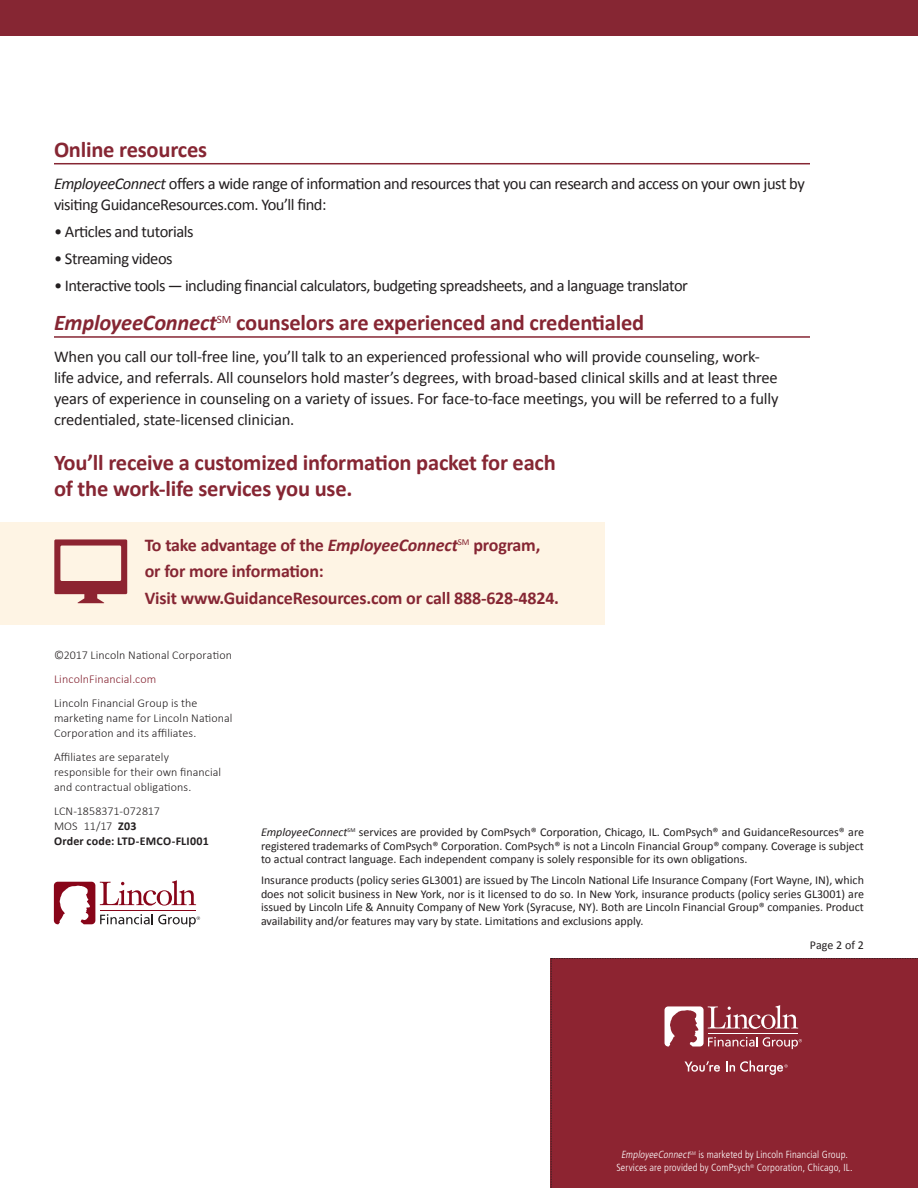
<style>
.page{position:relative;width:918px;height:1188px;background:#fff}
.page>*{position:absolute;margin:0;border:0;box-sizing:border-box;transform-origin:0 0}
.t1{font:700 22.5px/26.2px "Calibri";letter-spacing:-.01em;color:#862633}
.t2{font:700 18px/26.2px "Calibri";letter-spacing:-.01em;color:#862633}
.t3{font:16.5px/21px "Calibri";letter-spacing:-.02em;color:#231f20}
.Page_Numbers_Frutige{font:12px/13.5px "Calibri";color:#231f20;text-align:justify}
.Codes_Frutiger_Lt_Co{font:300 12px/15px "Calibri";letter-spacing:.01em;color:#231f20}
.Codes_Frutiger_Lt_Co-2{font:700 12px/15px "Calibri";letter-spacing:.015em;color:#231f20}
.Codes_Frutiger_Lt_Co-3{font:300 12px "Calibri";letter-spacing:.01em;color:#862633}
.t4{font:300 condensed 10.35px/12.9px "Frutiger LT Std";letter-spacing:.01em;color:#fff;text-align:center}
.s1{font-style:italic}
.s2{font-weight:300}
</style>
<div class="page">
<div style="left:551px;top:958px;width:367px;height:230px;background:#8d2431"></div>
<div style="left:0;top:0;width:918px;height:36px;background:#862633"></div>
<hr style="left:54px;top:163px;width:756px;height:1px;background:#862633">
<hr style="left:54px;top:336px;width:756px;height:2px;background:#862633">
<svg style="left:54px;top:880px;width:146px;height:47px"></svg>
<div style="left:0;top:522px;width:605px;height:102px;background:#fef4e4"></div>
<svg style="left:54px;top:539px;width:73px;height:64px"></svg>
<p class="t1" style="left:54px;top:136px;width:155px">Online resources</p>
<p class="t3" style="left:54px;top:173px;width:752px"><span class="s1">EmployeeConnect</span> offers a wide range of information and resources that you can research and access on your own just by visiting GuidanceResources.com. You’ll find:</p>
<p class="t3" style="left:54px;top:221px;width:141px">• Articles and tutorials</p>
<p class="t3" style="left:54px;top:248px;width:120px">• Streaming videos</p>
<p class="t3" style="left:54px;top:275px;width:635px">• Interactive tools — including financial calculators, budgeting spreadsheets, and a language translator</p>
<p class="t1" style="left:54px;top:310px;width:592px"><span class="s1">EmployeeConnect</span><sup>SM</sup> counselors are experienced and credentialed</p>
<p class="t3" style="left:54px;top:347px;width:726px">When you call our toll-free line, you’ll talk to an experienced professional who will provide counseling, work&shy;life advice, and referrals. All counselors hold master’s degrees, with broad-based clinical skills and at least three years of experience in counseling on a variety of issues. For face-to-face meetings, you will be referred to a fully credentialed, state-licensed clinician.</p>
<p class="t1" style="left:54px;top:449px;width:503px">You’ll receive a customized information packet for each of the work-life services you use.</p>
<p class="t2" style="left:145px;top:532px;width:416px">To take advantage of the <span class="s1">EmployeeConnect</span><sup>SM</sup> program, or for more information:<br>Visit www.GuidanceResources.com or call 888-628-4824.</p>
<p class="Codes_Frutiger_Lt_Co" style="left:54px;top:646px;width:180px">©2017 Lincoln National Corporation</p>
<p class="Codes_Frutiger_Lt_Co-3" style="left:54px;top:671px;width:104px">LincolnFinancial.com</p>
<p class="Codes_Frutiger_Lt_Co" style="left:54px;top:694px;width:180px">Lincoln Financial Group is the marketing name for Lincoln National<br>Corporation and its affiliates.</p>
<p class="Codes_Frutiger_Lt_Co" style="left:54px;top:748px;width:169px">Affiliates are separately responsible for their own financial and contractual obligations.</p>
<p class="Codes_Frutiger_Lt_Co-2" style="left:54px;top:803px;width:156px"><span class="s2">LCN-1858371-072817<br>MOS 11/17</span> Z03<br>Order code: LTD-EMCO-FLI001</p>
<p class="Page_Numbers_Frutige" style="left:261px;top:825px;width:605px"><span class="s1">EmployeeConnect</span><sup>SM</sup> services are provided by ComPsych® Corporation, Chicago, IL. ComPsych® and GuidanceResources® are registered trademarks of ComPsych® Corporation. ComPsych® is not a Lincoln Financial Group® company. Coverage is subject to actual contract language. Each independent company is solely responsible for its own obligations.</p>
<p class="Page_Numbers_Frutige" style="left:261px;top:873px;width:605px">Insurance products (policy series GL3001) are issued by The Lincoln National Life Insurance Company (Fort Wayne, IN), which does not solicit business in New York, nor is it licensed to do so. In New York, insurance products (policy series GL3001) are issued by Lincoln Life &amp; Annuity Company of New York (Syracuse, NY). Both are Lincoln Financial Group® companies. Product availability and/or features may vary by state. Limitations and exclusions apply.</p>
<p class="Page_Numbers_Frutige" style="left:810px;top:938px;width:56px">Page 2 of 2</p>
<p class="t4" style="left:616px;top:1149px;width:238px"><span class="s1">EmployeeConnect</span><sup>SM</sup> is marketed by Lincoln Financial Group.<br>Services are provided by ComPsych<sup>®</sup> Corporation, Chicago, IL.</p>
</div>
